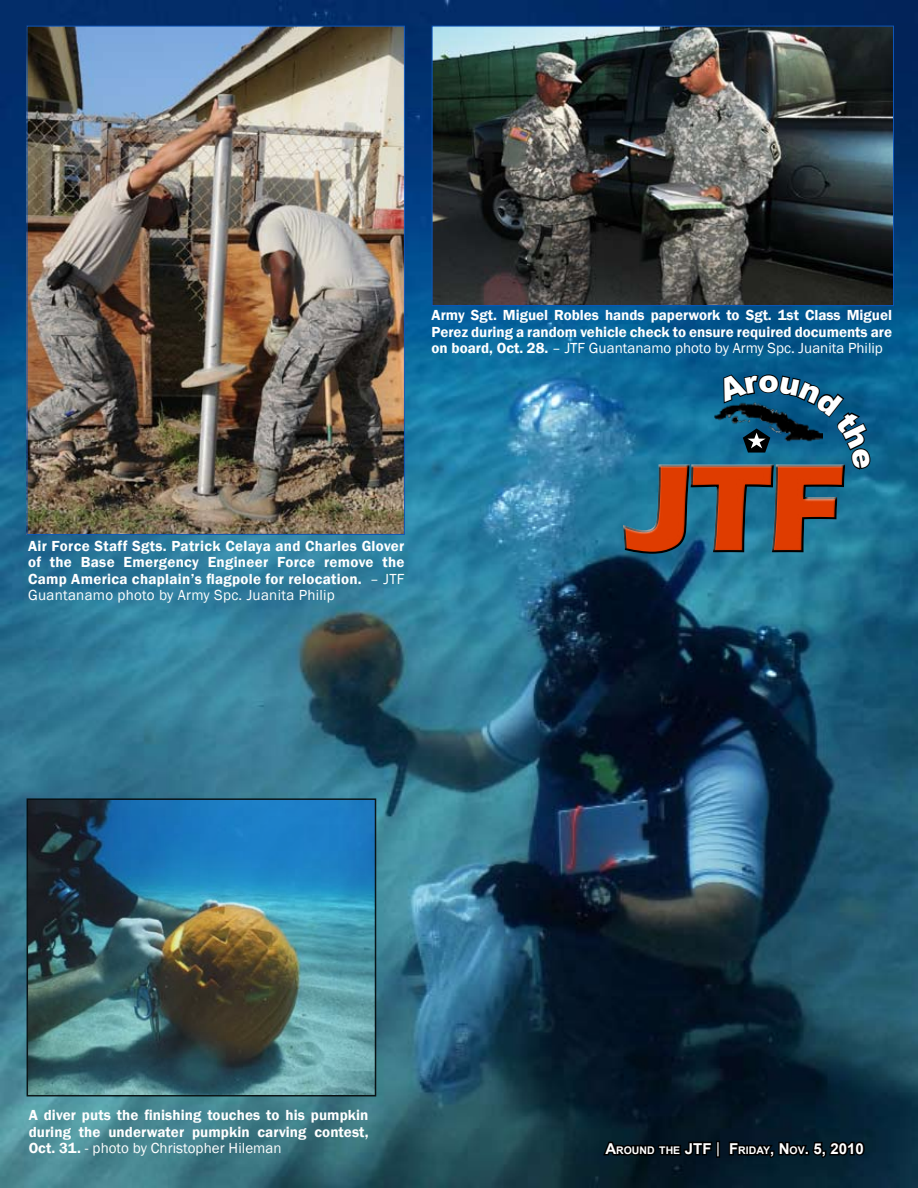
<style>
.page{position:relative;width:918px;height:1188px;background:#fff}
.page>*{position:absolute;margin:0;border:0;box-sizing:border-box;transform-origin:0 0}
.t1{font:700 125.55px "Eras ITC";color:#df3c00}
.t2{font:600 15px/16.5px "Franklin Gothic";letter-spacing:.005em;color:#fff;text-align:justify}
.t3{font:15px "Franklin Gothic";letter-spacing:.02em;color:#fff}
.t4{font:700 10.5px "Arial";color:#fff}
.s1{font-weight:400}
.s2{font-size:15px}
.s3{font-weight:400;font-size:15px}
</style>
<div class="page">
<img style="left:0;top:0;width:918px;height:1188px">
<svg style="left:601px;top:1137px;width:113px;height:42px"></svg>
<div style="left:716px;top:1141px;width:4px;height:17px;border:3px solid #000"></div>
<svg style="left:727px;top:1136px;width:140px;height:25px"></svg>
<div style="left:598px;top:427px;width:320px;height:163px;background:#000;opacity:.75"></div>
<img style="left:29px;top:28px;width:374px;height:505px">
<img style="left:434px;top:28px;width:458px;height:276px">
<div style="left:432px;top:26px;width:462px;height:280px;border:1px solid #0e56ba"></div>
<img style="left:30px;top:801px;width:343px;height:292px">
<div style="left:27px;top:798px;width:349px;height:298px;border:2px solid #000"></div>
<svg style="left:621px;top:373px;width:251px;height:183px"></svg>
<p class="t2" style="left:432px;top:307px;width:462px">Army Sgt. Miguel Robles hands paperwork to Sgt. 1st Class Miguel Perez during a random vehicle check to ensure required documents are on board, Oct. 28. <span class="s1">– JTF Guantanamo photo by Army Spc. Juanita Philip</span></p>
<p class="t2" style="left:28px;top:538px;width:378px">Air Force Staff Sgts. Patrick Celaya and Charles Glover of the Base Emergency Engineer Force remove the Camp America chaplain’s flagpole for relocation. <span class="s1">– JTF</span></p>
<p class="t3" style="left:28px;top:586px;width:308px">Guantanamo photo by Army Spc. Juanita Philip</p>
<h1 class="t1" style="left:628px;top:436px;width:218px">JTF</h1>
<p class="t2" style="left:29px;top:1107px;width:341px">A diver puts the finishing touches to his pumpkin during the underwater pumpkin carving contest, Oct. 31. <span class="s1">- photo by Christopher Hileman</span></p>
<p class="t4" style="left:605px;top:1143px;width:260px"><span class="s2">A</span>ROUND THE <span class="s2">JTF</span> <span class="s3">|</span> <span class="s2">F</span>RIDAY<span class="s2">, N</span> OV<span class="s2">. 5, 2010</span></p>
</div>
